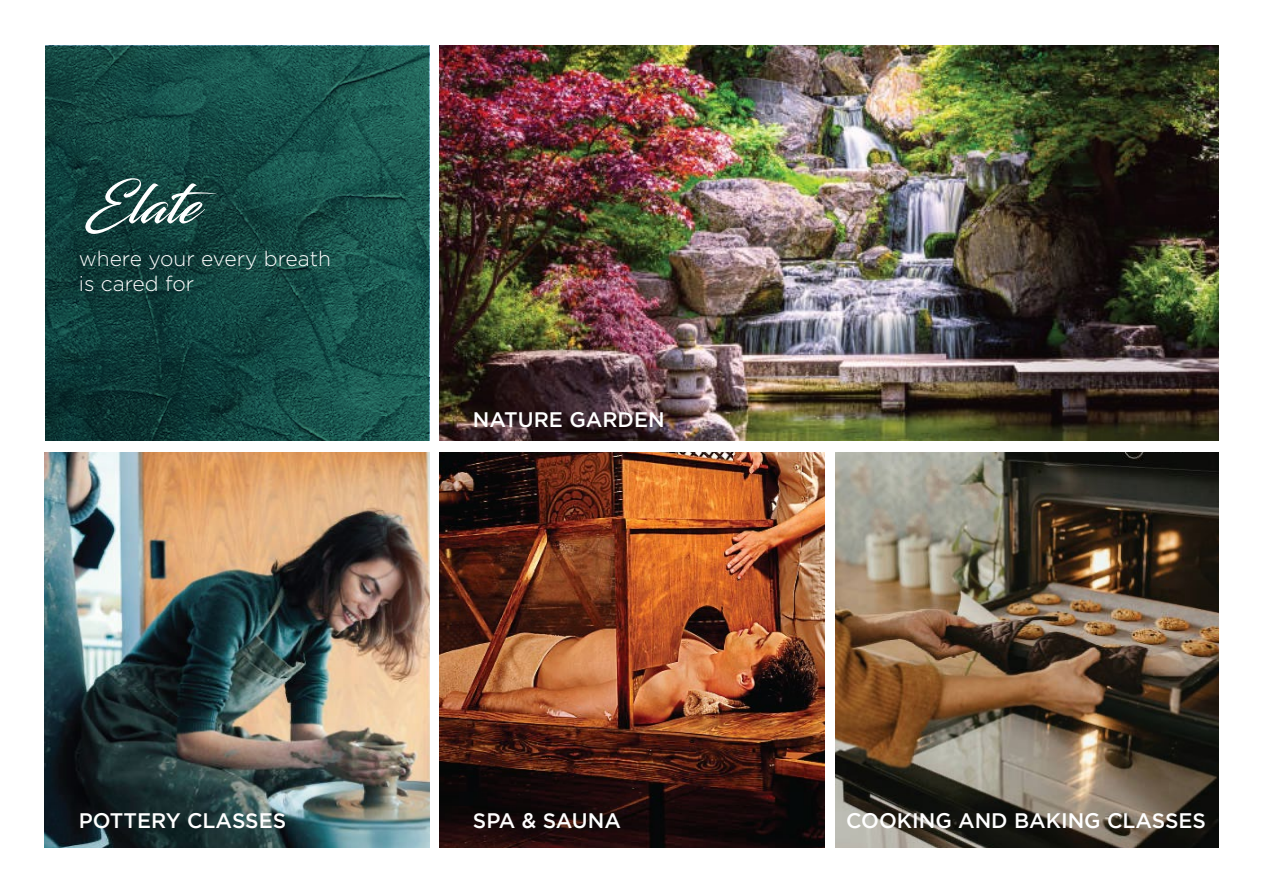
<style>
.page{position:relative;width:1263px;height:893px;background:#fff}
.page>*{position:absolute;margin:0;border:0;box-sizing:border-box;transform-origin:0 0}
.t1{font:54px "Blacksword";color:#fff}
.t2{font:500 21px "Gotham";color:#fff}
.t3{font:300 21px/25.2px "Gotham";color:#fff}
</style>
<div class="page">
<img style="left:46px;top:46px;width:383px;height:394px">
<img style="left:439px;top:46px;width:780px;height:394px">
<img style="left:836px;top:452px;width:383px;height:395px">
<img style="left:439px;top:452px;width:386px;height:395px">
<img style="left:44px;top:452px;width:385px;height:395px">
<h1 class="t1" style="left:85px;top:173px;width:135px">Elate</h1>
<p class="t3" style="left:79px;top:246px;width:254px">where your every breath is cared for</p>
<p class="t2" style="left:473px;top:407px;width:193px">NATURE GARDEN</p>
<p class="t2" style="left:79px;top:809px;width:209px">POTTERY CLASSES</p>
<p class="t2" style="left:473px;top:809px;width:150px">SPA &amp; SAUNA</p>
<p class="t2" style="left:846px;top:809px;width:361px">COOKING AND BAKING CLASSES</p>
</div>
